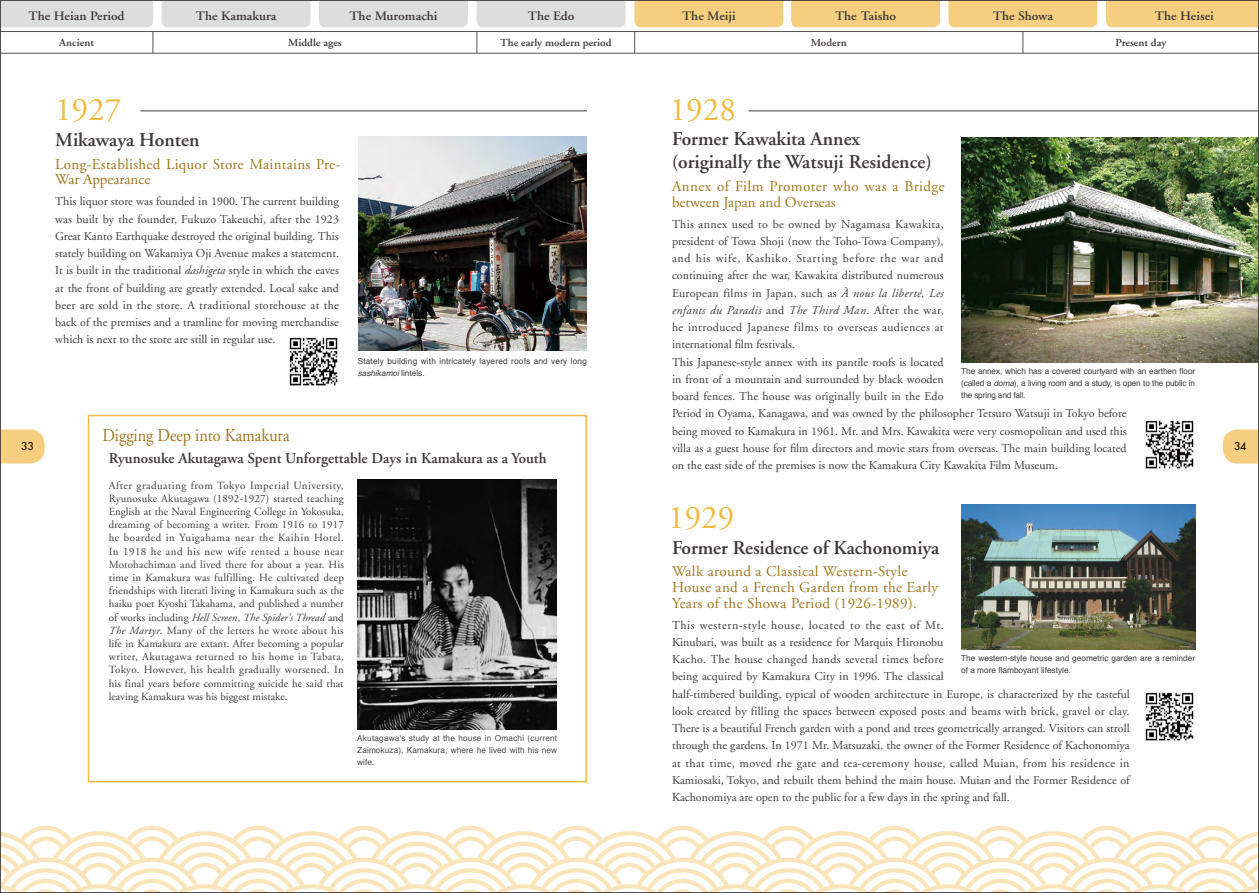
<style>
.page{position:relative;width:1259px;height:893px;background:#fff}
.page>*{position:absolute;margin:0;border:0;box-sizing:border-box;transform-origin:0 0}
.t1{font:33px "Adobe Garamond";color:#efbb42}
.t2{font:600 19.5px/22.5px "Adobe Garamond";color:#3e3a39}
.t3{font:18px "Adobe Garamond";color:#9c771f;scale:.9 1}
.t4{font:15px/15.8px "Adobe Garamond";letter-spacing:.025em;color:#9c771f}
.t5{font:600 15px "Adobe Garamond";color:#3e3a39}
.t6{font:600 12.9px "Adobe Garamond";color:#3e3a39;scale:1.05 1}
.t7{font:12px/17.2px "Adobe Garamond";color:#3e3a39}
.t8{font:10.95px/13.2px "Adobe Garamond";color:#3e3a39;text-align:justify}
.t9{font:600 10.65px "Adobe Garamond";color:#3e3a39;scale:1.05 1}
.t10{font:10.5px "Futura";color:#000}
.t11{font:8.25px/12px "Helvetica";color:#3e3a39;text-align:justify}
.t12{font:8.25px/12px "Helvetica";letter-spacing:.01em;color:#4c4948;text-align:justify}
.t13{font:8.25px/12px "Helvetica";letter-spacing:.025em;color:#3e3a39}
.s1{font-style:italic}
</style>
<div class="page">
<div style="left:162px;top:2px;width:148px;height:25px;background:#dcdddd"></div>
<div style="left:319px;top:2px;width:149px;height:25px;background:#dcdddd"></div>
<hr style="left:0;top:31px;width:1259px;height:1px;background:#575554">
<hr style="left:0;top:53px;width:1259px;height:1px;background:#575554">
<svg style="left:2px;top:2px;width:152px;height:51px"></svg>
<svg style="left:476px;top:2px;width:149px;height:51px"></svg>
<svg style="left:2px;top:826px;width:1255px;height:65px"></svg>
<div style="left:1106px;top:2px;width:151px;height:25px;background:#f5cf7f"></div>
<svg style="left:948px;top:2px;width:149px;height:51px"></svg>
<div style="left:791px;top:2px;width:149px;height:25px;background:#f5cf7f"></div>
<svg style="left:634px;top:2px;width:149px;height:51px"></svg>
<div style="left:88px;top:415px;width:499px;height:367px;background:#fff;border:2px solid #efbb42"></div>
<img style="left:358px;top:136px;width:229px;height:214px">
<hr style="left:140px;top:111px;width:447px;height:1px;background:#3e3a39">
<hr style="left:748px;top:111px;width:511px;height:1px;background:#3e3a39">
<img style="left:961px;top:137px;width:296px;height:226px">
<img style="left:961px;top:505px;width:234px;height:144px">
<img style="left:289px;top:337px;width:49px;height:49px">
<img style="left:1145px;top:420px;width:49px;height:49px">
<img style="left:1145px;top:692px;width:49px;height:49px">
<img style="left:357px;top:479px;width:199px;height:250px">
<svg style="left:2px;top:429px;width:43px;height:34px"></svg>
<svg style="left:1222px;top:429px;width:35px;height:34px"></svg>
<p class="t6" style="left:29px;top:9px;width:93px">The Heian Period</p>
<p class="t9" style="left:59px;top:37px;width:35px">Ancient</p>
<p class="t9" style="left:288px;top:37px;width:53px">Middle ages</p>
<p class="t9" style="left:500px;top:37px;width:107px">The early modern period</p>
<p class="t9" style="left:811px;top:37px;width:36px">Modern</p>
<p class="t9" style="left:1115px;top:37px;width:50px">Present day</p>
<p class="t6" style="left:196px;top:9px;width:78px">The Kamakura</p>
<p class="t6" style="left:349px;top:9px;width:85px">The Muromachi</p>
<p class="t6" style="left:528px;top:9px;width:46px">The Edo</p>
<p class="t6" style="left:682px;top:9px;width:53px">The Meiji</p>
<p class="t6" style="left:835px;top:9px;width:60px">The Taisho</p>
<p class="t6" style="left:992px;top:9px;width:59px">The Showa</p>
<p class="t6" style="left:1155px;top:9px;width:58px">The Heisei</p>
<h1 class="t1" style="left:55px;top:92px;width:68px">1927</h1>
<h1 class="t1" style="left:670px;top:92px;width:67px">1928</h1>
<h2 class="t2" style="left:55px;top:129px;width:146px">Mikawaya Honten</h2>
<h2 class="t2" style="left:672px;top:128px;width:261px">Former Kawakita Annex (originally the Watsuji Residence)</h2>
<p class="t4" style="left:55px;top:156px;width:286px">Long-Established Liquor Store Maintains Pre-<br>War Appearance</p>
<p class="t4" style="left:672px;top:179px;width:274px">Annex of Film Promoter who was a Bridge between Japan and Overseas</p>
<p class="t7" style="left:55px;top:193px;width:285px;text-align:justify">This liquor store was founded in 1900. The current building was built by the founder, Fukuzo Takeuchi, after the 1923<br>Great Kanto Earthquake destroyed the original building. This stately building on Wakamiya Oji Avenue makes a statement.<br>It is built in the traditional <span class="s1">dashigeta</span> style in which the eaves at the front of building are greatly extended. Local sake and beer are sold in the store. A traditional storehouse at the back of the premises and a tramline for moving merchandise which is next to the store are still in regular use.</p>
<p class="t7" style="left:672px;top:216px;width:456px">This annex used to be owned by Nagamasa Kawakita,<br>president of Towa Shoji (now the Toho-Towa Company),<br>and his wife, Kashiko. Starting before the war and<br>continuing after the war, Kawakita distributed numerous<br>European films in Japan, such as <span class="s1">À nous la liberté, Les<br>enfants du Paradis</span> and <span class="s1">The Third Man</span>. After the war,<br>he introduced Japanese films to overseas audiences at<br>international film festivals.<br>This Japanese-style annex with its pantile roofs is located<br>in front of a mountain and surrounded by black wooden<br>board fences. The house was originally built in the Edo<br>Period in Oyama, Kanagawa, and was owned by the philosopher Tetsuro Watsuji in Tokyo before being moved to Kamakura in 1961. Mr. and Mrs. Kawakita were very cosmopolitan and used this villa as a guest house for film directors and movie stars from overseas. The main building located on the east side of the premises is now the Kamakura City Kawakita Film Museum.</p>
<p class="t13" style="left:358px;top:355px;width:231px">Stately building with intricately layered roofs and very long <span class="s1">sashikamoi</span> lintels.</p>
<p class="t11" style="left:961px;top:365px;width:235px">The annex, which has a covered courtyard with an earthen floor (called a <span class="s1">doma</span>), a living room and a study, is open to the public in the spring and fall.</p>
<h3 class="t3" style="left:102px;top:425px;width:209px">Digging Deep into Kamakura</h3>
<p class="t5" style="left:109px;top:450px;width:439px">Ryunosuke Akutagawa Spent Unforgettable Days in Kamakura as a Youth</p>
<p class="t10" style="left:21px;top:440px;width:14px">33</p>
<p class="t10" style="left:1234px;top:440px;width:14px">34</p>
<p class="t8" style="left:109px;top:479px;width:237px">After graduating from Tokyo Imperial University, Ryunosuke Akutagawa (1892-1927) started teaching English at the Naval Engineering College in Yokosuka, dreaming of becoming a writer. From 1916 to 1917 he boarded in Yuigahama near the Kaihin Hotel.<br>In 1918 he and his new wife rented a house near Motohachiman and lived there for about a year. His time in Kamakura was fulfilling. He cultivated deep friendships with literati living in Kamakura such as the haiku poet Kyoshi Takahama, and published a number of works including <span class="s1">Hell Screen</span>, <span class="s1">The Spider's Thread</span> and <span class="s1">The Martyr</span>. Many of the letters he wrote about his life in Kamakura are extant. After becoming a popular writer, Akutagawa returned to his home in Tabata, Tokyo. However, his health gradually worsened. In his final years before committing suicide he said that leaving Kamakura was his biggest mistake.</p>
<p class="t12" style="left:357px;top:732px;width:201px">Akutagawa's study at the house in Omachi (current Zaimokuza), Kamakura, where he lived with his new wife.</p>
<h1 class="t1" style="left:668px;top:500px;width:67px">1929</h1>
<h2 class="t2" style="left:672px;top:536px;width:269px">Former Residence of Kachonomiya</h2>
<p class="t4" style="left:672px;top:564px;width:268px">Walk around a Classical Western-Style<br>House and a French Garden from the Early<br>Years of the Showa Period (1926-1989).</p>
<p class="t7" style="left:672px;top:617px;width:459px">This western-style house, located to the east of Mt.<br>Kinubari, was built as a residence for Marquis Hironobu<br>Kacho. The house changed hands several times before<br>being acquired by Kamakura City in 1996. The classical<br>half-timbered building, typical of wooden architecture in Europe, is characterized by the tasteful look created by filling the spaces between exposed posts and beams with brick, gravel or clay.<br>There is a beautiful French garden with a pond and trees geometrically arranged. Visitors can stroll through the gardens. In 1971 Mr. Matsuzaki, the owner of the Former Residence of Kachonomiya at that time, moved the gate and tea-ceremony house, called Muian, from his residence in Kamiosaki, Tokyo, and rebuilt them behind the main house. Muian and the Former Residence of Kachonomiya are open to the public for a few days in the spring and fall.</p>
<p class="t11" style="left:961px;top:652px;width:235px">The western-style house and geometric garden are a reminder of a more flamboyant lifestyle.</p>
</div>
